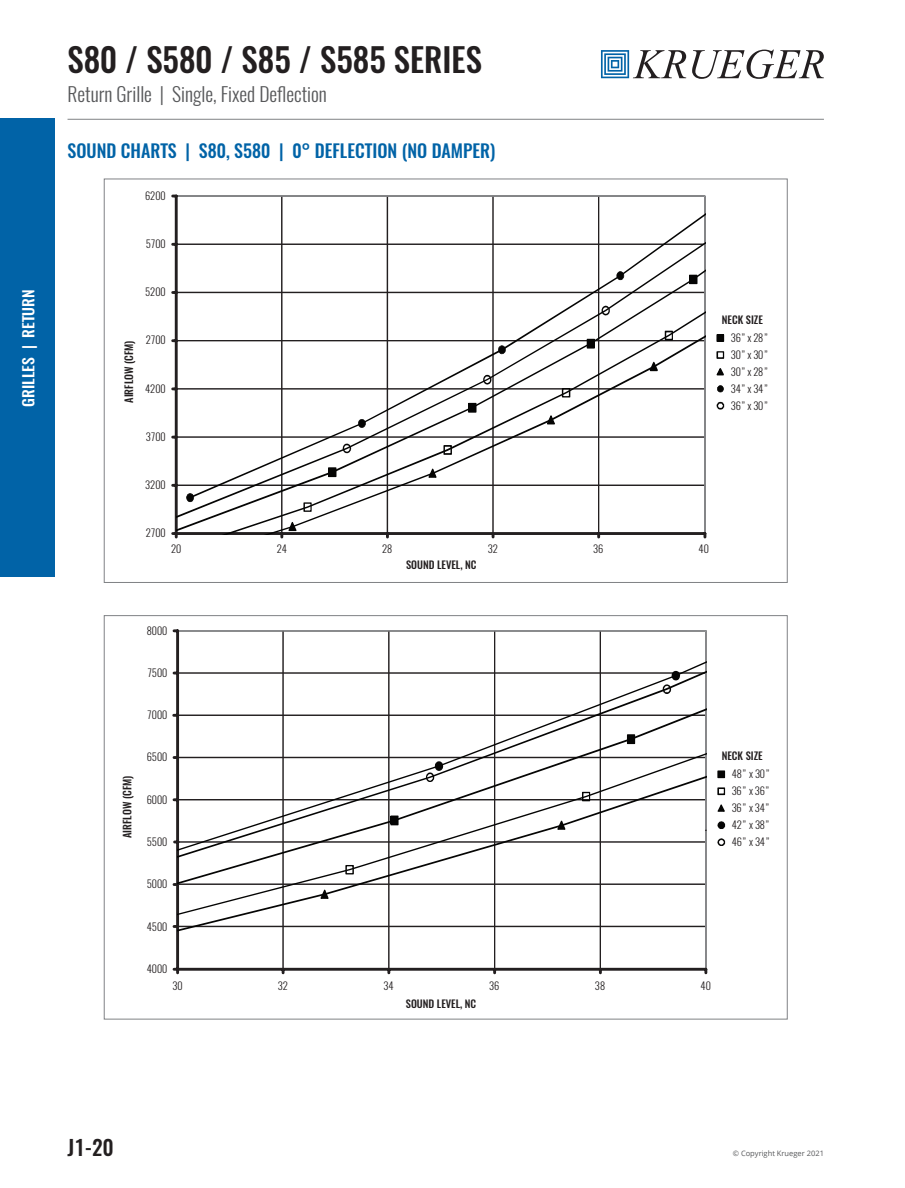
<style>
.page{position:relative;width:905px;height:1188px;background:#fff}
.page>*{position:absolute;margin:0;border:0;box-sizing:border-box;transform-origin:0 0}
.t1{font:500 33px "Oswald";color:#231f20}
.t2{font:500 21px "Oswald";color:#231f20}
.t3{font:300 19.5px "Oswald";color:#57585a}
.t4{font:500 18px "Oswald";color:#0163a7}
.t5{font:500 15px "Oswald";color:#fff;scale:1.05 1}
.t6{font:300 10.5px/17px "Oswald";color:#231f20;text-align:justify}
.t7{font:500 10.5px "Oswald";color:#231f20}
.t8{font:7.5px "Open Sans";color:#57585a}
</style>
<div class="page">
<svg style="left:601px;top:50px;width:85px;height:28px"></svg>
<svg style="left:692px;top:50px;width:132px;height:29px"></svg>
<hr style="left:68px;top:119px;width:756px;height:1px;background:#808285">
<div style="left:0;top:119px;width:54px;height:458px;background:#0163a7"></div>
<hr style="left:175px;top:196px;width:3px;height:338px;background:#231f20">
<hr style="left:176px;top:532px;width:529px;height:3px;background:#231f20">
<svg style="left:173px;top:532px;width:5px;height:5px"></svg>
<svg style="left:716px;top:334px;width:8px;height:8px"></svg>
<svg style="left:716px;top:351px;width:8px;height:8px"></svg>
<svg style="left:716px;top:368px;width:7px;height:7px"></svg>
<svg style="left:717px;top:385px;width:6px;height:7px"></svg>
<svg style="left:716px;top:402px;width:8px;height:8px"></svg>
<svg style="left:176px;top:518px;width:529px;height:16px"></svg>
<svg style="left:280px;top:522px;width:16px;height:15px"></svg>
<svg style="left:176px;top:196px;width:529px;height:322px"></svg>
<svg style="left:342px;top:444px;width:9px;height:9px"></svg>
<svg style="left:483px;top:375px;width:8px;height:10px"></svg>
<svg style="left:601px;top:306px;width:8px;height:10px"></svg>
<hr style="left:176px;top:631px;width:3px;height:338px;background:#231f20">
<hr style="left:178px;top:968px;width:527px;height:3px;background:#231f20">
<svg style="left:174px;top:962px;width:5px;height:11px"></svg>
<svg style="left:717px;top:770px;width:8px;height:8px"></svg>
<svg style="left:717px;top:787px;width:8px;height:8px"></svg>
<svg style="left:717px;top:804px;width:7px;height:8px"></svg>
<svg style="left:717px;top:821px;width:8px;height:8px"></svg>
<svg style="left:717px;top:838px;width:8px;height:8px"></svg>
<svg style="left:177px;top:631px;width:529px;height:324px"></svg>
<svg style="left:426px;top:761px;width:17px;height:21px"></svg>
<svg style="left:662px;top:671px;width:18px;height:23px"></svg>
<h3 class="t5" style="left:18px;top:407px;width:113px;rotate:-90deg">GRILLES | RETURN</h3>
<h1 class="t1" style="left:68px;top:37px;width:416px">S80 / S580 / S85 / S585 SERIES</h1>
<h3 class="t3" style="left:68px;top:81px;width:261px">Return Grille | Single, Fixed Deflection</h3>
<h3 class="t4" style="left:68px;top:138px;width:429px">SOUND CHARTS | S80, S580 | 0° DEFLECTION (NO DAMPER)</h3>
<p class="t6" style="left:145px;top:187px;width:22px">6200</p>
<p class="t6" style="left:146px;top:235px;width:21px">5700</p>
<p class="t6" style="left:145px;top:283px;width:22px">5200</p>
<p class="t7" style="left:122px;top:403px;width:64px;rotate:-90deg">AIRFLOW (CFM)</p>
<p class="t6" style="left:146px;top:332px;width:21px">2700</p>
<p class="t6" style="left:145px;top:380px;width:22px">4200</p>
<p class="t6" style="left:146px;top:428px;width:21px">3700</p>
<p class="t6" style="left:145px;top:476px;width:22px">3200</p>
<p class="t7" style="left:722px;top:313px;width:42px">NECK SIZE</p>
<p class="t6" style="left:730px;top:329px;width:39px">36” x 28” 30” x 30” 30” x 28” 34” x 34” 36” x 30”</p>
<p class="t6" style="left:146px;top:524px;width:21px">2700</p>
<p class="t6" style="left:171px;top:541px;width:12px">20</p>
<p class="t6" style="left:277px;top:541px;width:12px">24</p>
<p class="t6" style="left:382px;top:541px;width:12px">28</p>
<p class="t6" style="left:487px;top:541px;width:12px">32</p>
<p class="t6" style="left:593px;top:541px;width:12px">36</p>
<p class="t6" style="left:698px;top:541px;width:12px">40</p>
<p class="t7" style="left:406px;top:558px;width:72px">SOUND LEVEL, NC</p>
<p class="t7" style="left:120px;top:838px;width:64px;rotate:-90deg">AIRFLOW (CFM)</p>
<p class="t6" style="left:147px;top:622px;width:22px">8000</p>
<p class="t6" style="left:147px;top:664px;width:21px">7500</p>
<p class="t6" style="left:147px;top:706px;width:22px">7000</p>
<p class="t6" style="left:147px;top:749px;width:22px">6500</p>
<p class="t6" style="left:147px;top:791px;width:22px">6000</p>
<p class="t6" style="left:147px;top:833px;width:22px">5500</p>
<p class="t6" style="left:147px;top:876px;width:22px">5000</p>
<p class="t6" style="left:147px;top:918px;width:22px">4500</p>
<p class="t7" style="left:721px;top:748px;width:42px">NECK SIZE</p>
<p class="t6" style="left:731px;top:765px;width:40px">48” x 30” 36” x 36” 36” x 34” 42” x 38” 46” x 34”</p>
<p class="t6" style="left:147px;top:960px;width:22px">4000</p>
<p class="t6" style="left:172px;top:977px;width:12px">30</p>
<p class="t6" style="left:278px;top:977px;width:12px">32</p>
<p class="t6" style="left:383px;top:977px;width:12px">34</p>
<p class="t6" style="left:489px;top:977px;width:12px">36</p>
<p class="t6" style="left:595px;top:977px;width:12px">38</p>
<p class="t6" style="left:700px;top:977px;width:12px">40</p>
<p class="t7" style="left:406px;top:996px;width:72px">SOUND LEVEL, NC</p>
<h2 class="t2" style="left:68px;top:1133px;width:47px">J1-20</h2>
<p class="t8" style="left:732px;top:1149px;width:93px">© Copyright Krueger 2021</p>
</div>
